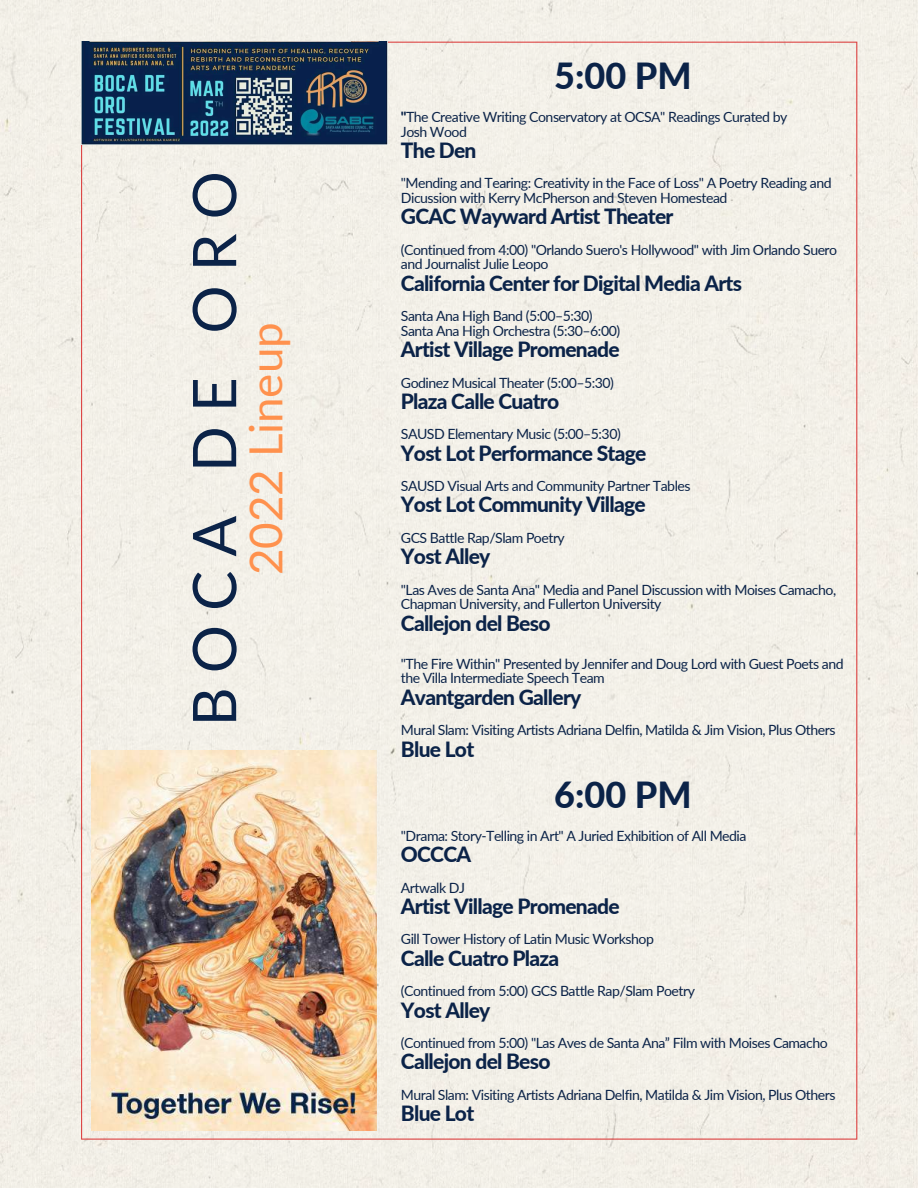
<style>
.page{position:relative;width:918px;height:1188px;background:#f3efe8}
.page>*{position:absolute;margin:0;border:0;box-sizing:border-box;transform-origin:0 0}
.t1{font:60.15px "Lato";letter-spacing:.235em;color:#0b2348}
.t2{font:45.75px "Lato";color:#ff914d}
.t3{font:800 36px "Lato";color:#0b2348}
.t4{font:800 21px "Lato";letter-spacing:-.035em;color:#0b2348}
.t5{font:14.1px/14.7px "Lato";letter-spacing:-.035em;color:#0b2348}
.s1{font-weight:800}
</style>
<div class="page">
<div style="left:81px;top:42px;width:776px;height:1098px;background:#f3f0e8"></div>
<img style="left:81px;top:42px;width:306px;height:103px">
<img style="left:92px;top:751px;width:284px;height:379px">
<h1 class="t1" style="left:177px;top:726px;width:557px;rotate:-90deg">BOCA DE ORO</h1>
<h2 class="t2" style="left:237px;top:575px;width:255px;rotate:-90deg">2022 Lineup</h2>
<h3 class="t3" style="left:554px;top:54px;width:139px">5:00 PM</h3>
<p class="t5" style="left:401px;top:109px;width:388px"><span class="s1">"</span>The Creative Writing Conservatory at OCSA" Readings Curated by<br>Josh Wood</p>
<h3 class="t4" style="left:401px;top:137px;width:77px">The Den</h3>
<p class="t5" style="left:401px;top:176px;width:432px">"Mending and Tearing: Creativity in the Face of Loss" A Poetry Reading and<br>Dicussion with Kerry McPherson and Steven Homestead</p>
<h3 class="t4" style="left:401px;top:204px;width:274px">GCAC Wayward Artist Theater</h3>
<p class="t5" style="left:401px;top:242px;width:438px">(Continued from 4:00) "Orlando Suero's Hollywood" with Jim Orlando Suero and Journalist Julie Leopo</p>
<h3 class="t4" style="left:401px;top:270px;width:343px">California Center for Digital Media Arts</h3>
<p class="t5" style="left:401px;top:308px;width:221px">Santa Ana High Band (5:00–5:30)<br>Santa Ana High Orchestra (5:30–6:00)</p>
<h3 class="t4" style="left:401px;top:336px;width:220px">Artist Village Promenade</h3>
<p class="t5" style="left:401px;top:375px;width:215px">Godinez Musical Theater (5:00–5:30)</p>
<h3 class="t4" style="left:401px;top:388px;width:160px">Plaza Calle Cuatro</h3>
<p class="t5" style="left:401px;top:426px;width:221px">SAUSD Elementary Music (5:00–5:30)</p>
<h3 class="t4" style="left:401px;top:440px;width:247px">Yost Lot Performance Stage</h3>
<p class="t5" style="left:401px;top:478px;width:291px">SAUSD Visual Arts and Community Partner Tables</p>
<h3 class="t4" style="left:401px;top:492px;width:246px">Yost Lot Community Village</h3>
<p class="t5" style="left:401px;top:530px;width:166px">GCS Battle Rap/Slam Poetry</p>
<h3 class="t4" style="left:401px;top:543px;width:91px">Yost Alley</h3>
<p class="t5" style="left:401px;top:582px;width:437px">"Las Aves de Santa Ana" Media and Panel Discussion with Moises Camacho,<br>Chapman University, and Fullerton University</p>
<h3 class="t4" style="left:401px;top:610px;width:151px">Callejon del Beso</h3>
<p class="t5" style="left:401px;top:656px;width:444px">"The Fire Within" Presented by Jennifer and Doug Lord with Guest Poets and the Villa Intermediate Speech Team</p>
<h3 class="t4" style="left:401px;top:684px;width:182px">Avantgarden Gallery</h3>
<p class="t5" style="left:401px;top:722px;width:436px">Mural Slam: Visiting Artists Adriana Delfin, Matilda &amp; Jim Vision, Plus Others</p>
<h3 class="t4" style="left:401px;top:736px;width:75px">Blue Lot</h3>
<h3 class="t3" style="left:554px;top:773px;width:139px">6:00 PM</h3>
<p class="t5" style="left:401px;top:828px;width:347px">"Drama: Story-Telling in Art" A Juried Exhibition of All Media</p>
<h3 class="t4" style="left:401px;top:842px;width:72px">OCCCA</h3>
<p class="t5" style="left:401px;top:880px;width:66px">Artwalk DJ</p>
<h3 class="t4" style="left:401px;top:893px;width:220px">Artist Village Promenade</h3>
<p class="t5" style="left:401px;top:932px;width:255px">Gill Tower History of Latin Music Workshop</p>
<h3 class="t4" style="left:401px;top:945px;width:160px">Calle Cuatro Plaza</h3>
<p class="t5" style="left:401px;top:983px;width:296px">(Continued from 5:00) GCS Battle Rap/Slam Poetry</p>
<h3 class="t4" style="left:401px;top:997px;width:91px">Yost Alley</h3>
<p class="t5" style="left:401px;top:1035px;width:428px">(Continued from 5:00) "Las Aves de Santa Ana” Film with Moises Camacho</p>
<h3 class="t4" style="left:401px;top:1049px;width:151px">Callejon del Beso</h3>
<p class="t5" style="left:401px;top:1087px;width:436px">Mural Slam: Visiting Artists Adriana Delfin, Matilda &amp; Jim Vision, Plus Others</p>
<h3 class="t4" style="left:401px;top:1100px;width:75px">Blue Lot</h3>
</div>
